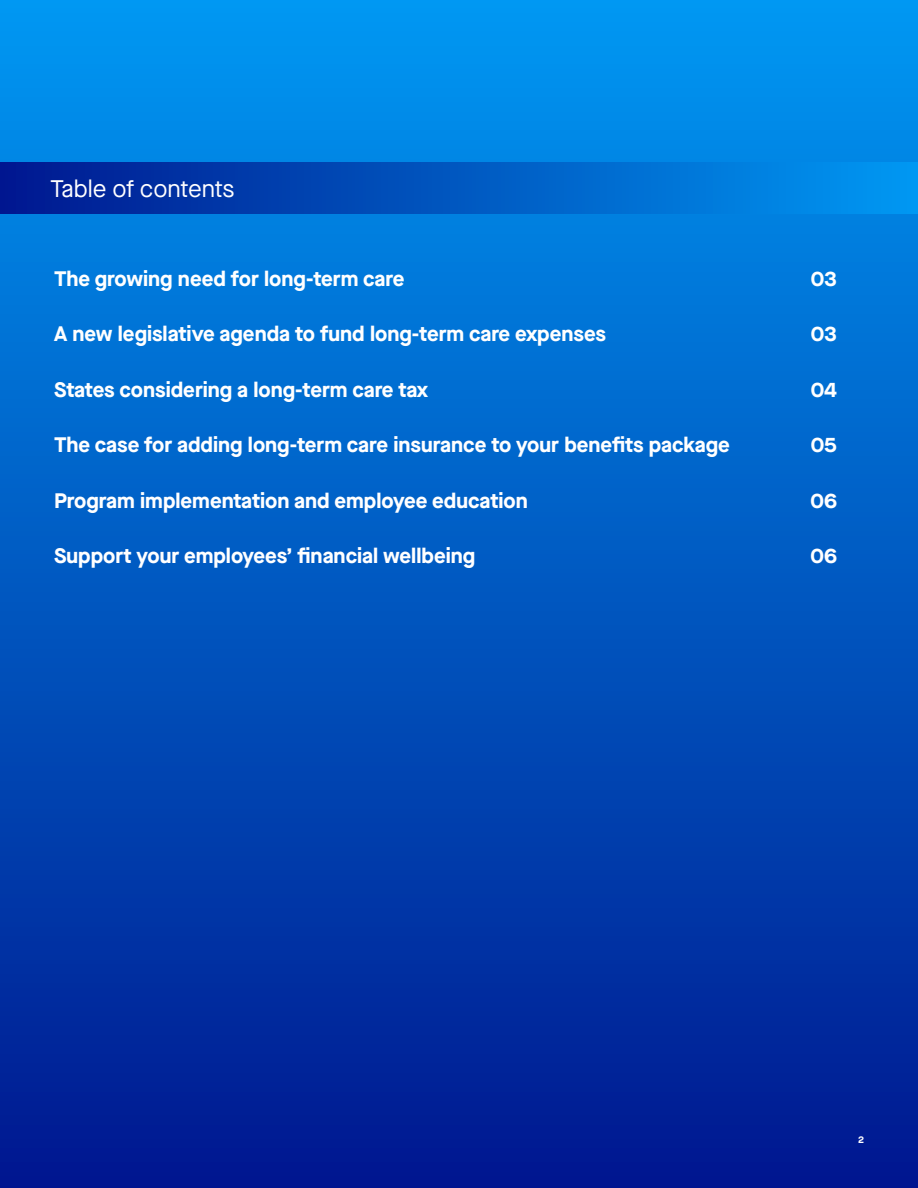
<style>
.page{position:relative;width:918px;height:1188px;background:#fff}
.page>*{position:absolute;margin:0;border:0;box-sizing:border-box;transform-origin:0 0}
.Cover___Subheading_1{font:24px "Maison Neue";color:#fff}
.Quote_attribution{font:700 21px "Maison Neue";color:#fff}
.t1{font:700 9.75px "Maison Neue";color:#fff}
</style>
<div class="page">
<div style="left:0;top:0;width:918px;height:1188px;background:linear-gradient(to bottom,#0098f2,#00178f)"></div>
<div style="left:0;top:162px;width:918px;height:51px;background:linear-gradient(to right,#00178f,#0098f2)"></div>
<p class="Cover___Subheading_1" style="left:50px;top:172px;width:186px">Table of contents</p>
<p class="Quote_attribution" style="left:54px;top:264px;width:352px">The growing need for long-term care</p>
<p class="Quote_attribution" style="left:811px;top:264px;width:28px">03</p>
<p class="Quote_attribution" style="left:54px;top:319px;width:553px">A new legislative agenda to fund long-term care expenses</p>
<p class="Quote_attribution" style="left:811px;top:319px;width:28px">03</p>
<p class="Quote_attribution" style="left:54px;top:375px;width:376px">States considering a long-term care tax</p>
<p class="Quote_attribution" style="left:811px;top:375px;width:28px">04</p>
<p class="Quote_attribution" style="left:54px;top:430px;width:677px">The case for adding long-term care insurance to your benefits package</p>
<p class="Quote_attribution" style="left:811px;top:430px;width:28px">05</p>
<p class="Quote_attribution" style="left:54px;top:486px;width:475px">Program implementation and employee education</p>
<p class="Quote_attribution" style="left:811px;top:486px;width:28px">06</p>
<p class="Quote_attribution" style="left:54px;top:541px;width:423px">Support your employees’ financial wellbeing</p>
<p class="Quote_attribution" style="left:811px;top:541px;width:28px">06</p>
<p class="t1" style="left:858px;top:1133px;width:7px">2</p>
</div>
